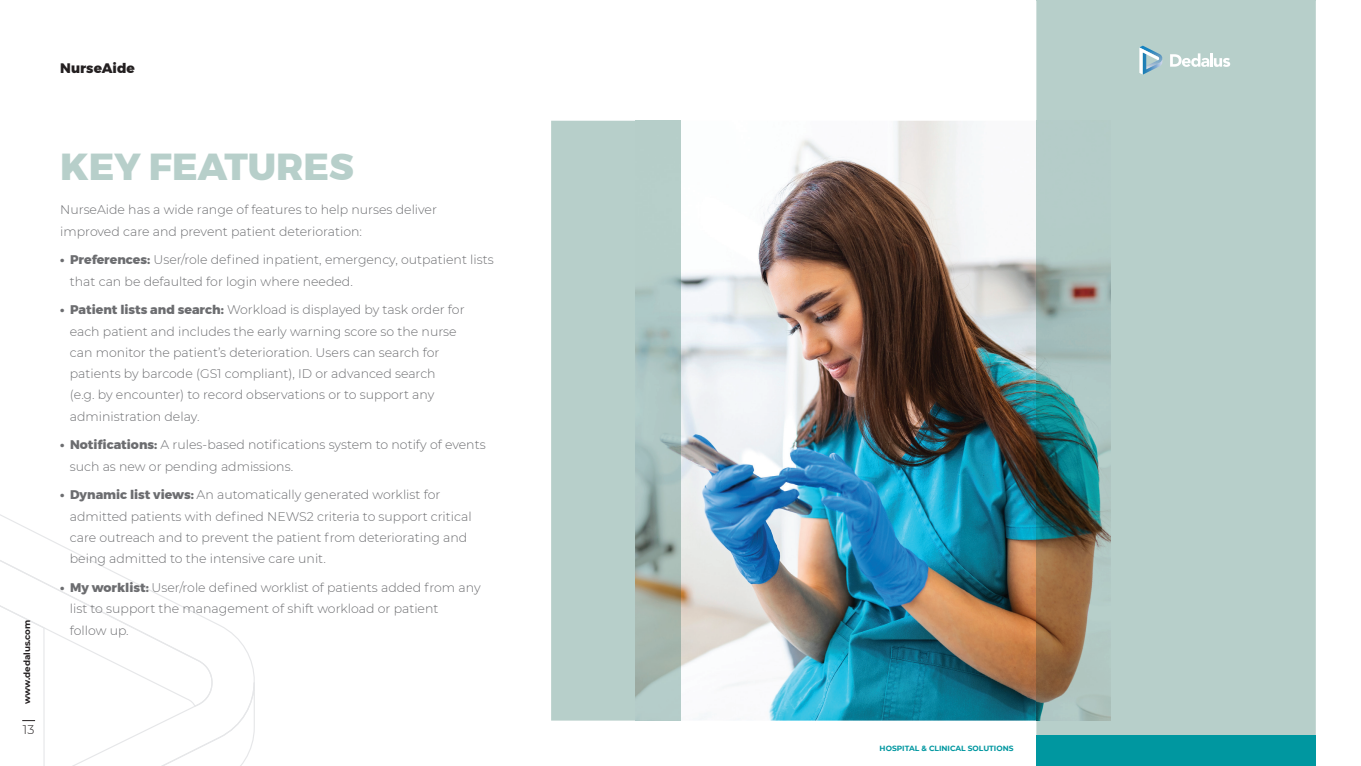
<style>
.page{position:relative;width:1361px;height:766px;background:#fff}
.page>*{position:absolute;margin:0;border:0;box-sizing:border-box;transform-origin:0 0}
.t1{font:800 37.5px "Montserrat";color:#b7cfca}
.t2{font:800 13.75px "Montserrat";color:#231f20}
.t3{font:300 12.5px/21.2px "Montserrat";color:#6c6d70}
.t4{font:300 12.5px "Montserrat";color:#231f20}
.t5{font:700 8.75px "Montserrat";letter-spacing:-.005em;color:#231f20}
.t6{font:700 7.5px "Montserrat";color:#0097a0}
.s1{font-weight:800}
</style>
<div class="page">
<svg style="left:0;top:535px;width:176px;height:68px"></svg>
<svg style="left:0;top:603px;width:255px;height:162px"></svg>
<img style="left:680px;top:121px;width:356px;height:599px">
<svg style="left:551px;top:121px;width:84px;height:599px;background:#b8cfca"></svg>
<img style="left:635px;top:121px;width:45px;height:599px">
<svg style="left:1036px;top:1px;width:279px;height:734px;background:#adc4be"></svg>
<hr style="left:1036px;top:0;width:279px;height:1px;background:#b7cfca">
<div style="left:1036px;top:735px;width:279px;height:30px;background:#0097a0"></div>
<svg style="left:1170px;top:53px;width:60px;height:14px"></svg>
<svg style="left:1139px;top:46px;width:24px;height:29px"></svg>
<p class="t2" style="left:60px;top:60px;width:76px">NurseAide</p>
<p class="t5" style="left:21px;top:703px;width:86px;rotate:-90deg">www.dedalus.com</p>
<p class="t4" style="left:23px;top:720px;width:13px">13</p>
<h1 class="t1" style="left:60px;top:143px;width:295px">KEY FEATURES</h1>
<p class="t3" style="left:60px;top:199px;width:378px">NurseAide has a wide range of features to help nurses deliver improved care and prevent patient deterioration:</p>
<p class="t3" style="left:70px;top:249px;width:425px;text-indent:-10px"><span class="s1">• Preferences:</span> User/role defined inpatient, emergency, outpatient lists that can be defaulted for login where needed.</p>
<p class="t3" style="left:70px;top:299px;width:396px;text-indent:-10px"><span class="s1">• Patient lists and search:</span> Workload is displayed by task order for each patient and includes the early warning score so the nurse can monitor the patient’s deterioration. Users can search for patients by barcode (GS1 compliant), ID or advanced search<br>(e.g. by encounter) to record observations or to support any administration delay.</p>
<p class="t3" style="left:70px;top:434px;width:417px;text-indent:-10px"><span class="s1">• Notifications:</span> A rules-based notifications system to notify of events such as new or pending admissions.</p>
<p class="t3" style="left:70px;top:484px;width:403px;text-indent:-10px"><span class="s1">• Dynamic list views:</span> An automatically generated worklist for admitted patients with defined NEWS2 criteria to support critical care outreach and to prevent the patient from deteriorating and being admitted to the intensive care unit.</p>
<p class="t3" style="left:70px;top:576px;width:412px;text-indent:-10px"><span class="s1">• My worklist:</span> User/role defined worklist of patients added from any list to support the management of shift workload or patient<br>follow up.</p>
<p class="t6" style="left:879px;top:742px;width:135px">HOSPITAL &amp; CLINICAL SOLUTIONS</p>
</div>
